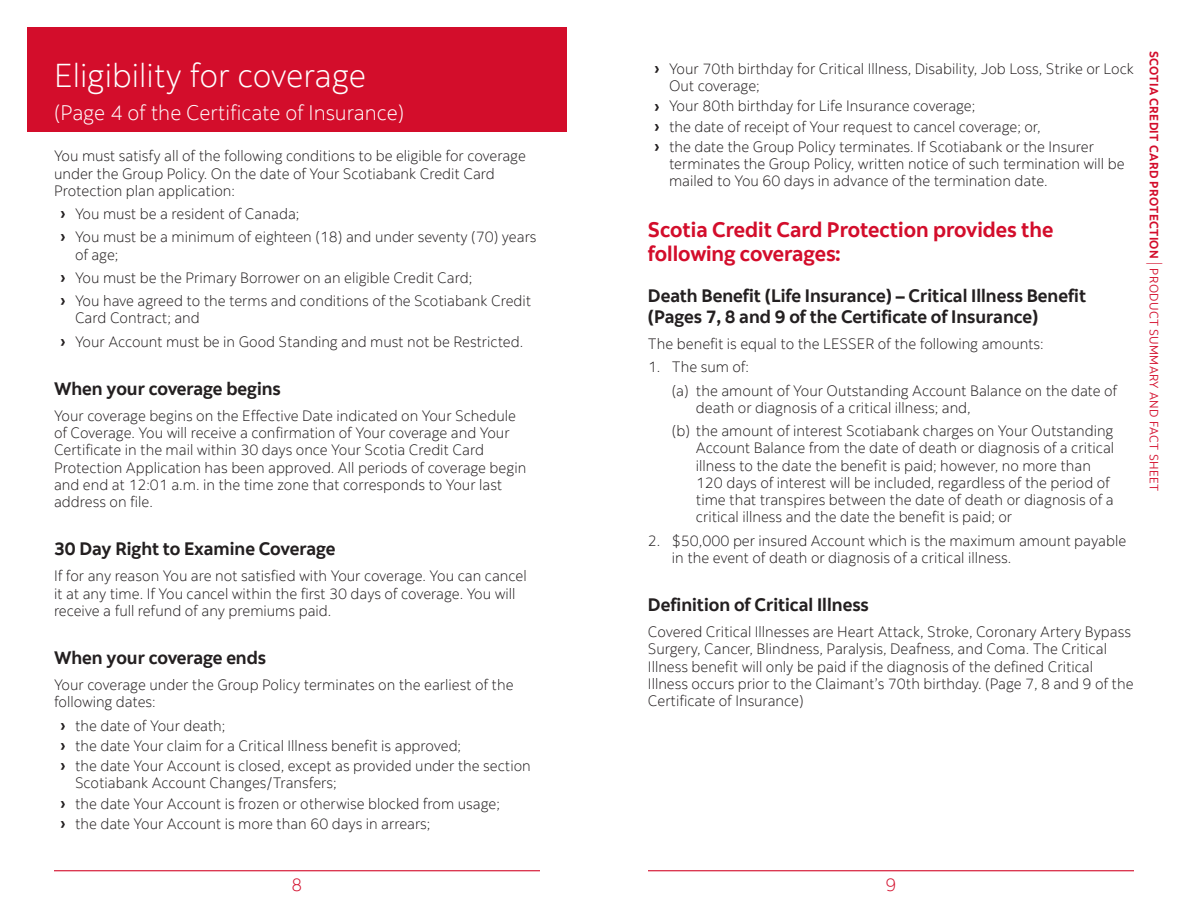
<style>
.page{position:relative;width:1188px;height:918px;background:#fff}
.page>*{position:absolute;margin:0;border:0;box-sizing:border-box;transform-origin:0 0}
.t1{font:300 33px "Scotia";color:#fff}
.t2{font:700 21px/24px "Scotia";color:#d30d2b}
.t3{font:300 21px "Scotia";color:#fff}
.t4{font:700 18px/21px "Scotia";color:#231f20}
.t5{font:300 18px "Scotia";color:#d30d2b}
.t6{font:300 15px/17.2px "Scotia";color:#231f20}
.t7{font:700 12px "Scotia";letter-spacing:.03em;color:#d30d2b}
.s1{font-family:"Gilroy";font-weight:700;font-size:18px}
.s2{font-weight:300;font-size:16.8px}
.s3{font-weight:400}
</style>
<div class="page">
<hr style="left:54px;top:870px;width:486px;height:1px;background:#d30d2b">
<hr style="left:648px;top:870px;width:486px;height:1px;background:#d30d2b">
<div style="left:27px;top:27px;width:540px;height:105px;background:#d30d2b"></div>
<h1 class="t1" style="left:54px;top:57px;width:314px">Eligibility for coverage</h1>
<h2 class="t3" style="left:54px;top:101px;width:352px">(Page 4 of the Certificate of Insurance)</h2>
<p class="t6" style="left:54px;top:148px;width:473px">You must satisfy all of the following conditions to be eligible for coverage under the Group Policy. On the date of Your Scotiabank Credit Card<br>Protection plan application:</p>
<p class="t6" style="left:60px;top:203px;width:478px;line-height:23.2px"><span class="s1">›</span> You must be a resident of Canada;<br><span class="s1">›</span> You must be a minimum of eighteen (18) and under seventy (70) years</p>
<p class="t6" style="left:60px;top:243px;width:473px;line-height:23.2px;text-indent:15px">of age;<br><span class="s1">›</span> You must be the Primary Borrower on an eligible Credit Card;<br><span class="s1">›</span> You have agreed to the terms and conditions of the Scotiabank Credit</p>
<p class="t6" style="left:60px;top:307px;width:465px;line-height:23.2px;text-indent:15px">Card Contract; and<br><span class="s1">›</span> Your Account must be in Good Standing and must not be Restricted.</p>
<p class="t4" style="left:54px;top:378px;width:228px">When your coverage begins</p>
<p class="t6" style="left:54px;top:407px;width:474px">Your coverage begins on the Effective Date indicated on Your Schedule of Coverage. You will receive a confirmation of Your coverage and Your Certificate in the mail within 30 days once Your Scotia Credit Card Protection Application has been approved. All periods of coverage begin and end at 12:01 a.m. in the time zone that corresponds to Your last address on file.</p>
<p class="t4" style="left:54px;top:538px;width:283px">30 Day Right to Examine Coverage</p>
<p class="t6" style="left:54px;top:568px;width:474px">If for any reason You are not satisfied with Your coverage. You can cancel it at any time. If You cancel within the first 30 days of coverage. You will receive a full refund of any premiums paid.</p>
<p class="t4" style="left:54px;top:647px;width:214px">When your coverage ends</p>
<p class="t6" style="left:54px;top:677px;width:461px">Your coverage under the Group Policy terminates on the earliest of the following dates:</p>
<p class="t6" style="left:60px;top:716px;width:472px;line-height:20.2px"><span class="s1">›</span> the date of Your death;<br><span class="s1">›</span> the date Your claim for a Critical Illness benefit is approved;<br><span class="s1">›</span> the date Your Account is closed, except as provided under the section</p>
<p class="t6" style="left:60px;top:773px;width:441px;line-height:20.2px;text-indent:15px">Scotiabank Account Changes/Transfers;<br><span class="s1">›</span> the date Your Account is frozen or otherwise blocked from usage; <span class="s1">›</span> the date Your Account is more than 60 days in arrears;</p>
<p class="t6" style="left:669px;top:60px;width:466px;text-indent:-15px"><span class="s1">›</span> Your 70th birthday for Critical Illness, Disability, Job Loss, Strike or Lock<br>Out coverage;</p>
<p class="t6" style="left:654px;top:96px;width:441px;line-height:20.2px"><span class="s1">›</span> Your 80th birthday for Life Insurance coverage;<br><span class="s1">›</span> the date of receipt of Your request to cancel coverage; or,<br><span class="s1">›</span> the date the Group Policy terminates. If Scotiabank or the Insurer</p>
<p class="t6" style="left:669px;top:156px;width:457px">terminates the Group Policy, written notice of such termination will be mailed to You 60 days in advance of the termination date.</p>
<h2 class="t2" style="left:648px;top:218px;width:407px">Scotia Credit Card Protection provides the following coverages:</h2>
<p class="t4" style="left:648px;top:285px;width:440px">Death Benefit (Life Insurance) – Critical Illness Benefit (Pages 7, 8 and 9 of the Certificate of Insurance)</p>
<p class="t6" style="left:648px;top:336px;width:397px">The benefit is equal to the LESSER of the following amounts:</p>
<p class="t6" style="left:672px;top:356px;width:447px;line-height:23.2px;text-indent:-24px">1. The sum of:<br>(a) the amount of Your Outstanding Account Balance on the date of</p>
<p class="t6" style="left:672px;top:396px;width:443px;line-height:23.2px;text-indent:24px">death or diagnosis of a critical illness; and,<br>(b) the amount of interest Scotiabank charges on Your Outstanding</p>
<p class="t6" style="left:696px;top:440px;width:420px">Account Balance from the date of death or diagnosis of a critical illness to the date the benefit is paid; however, no more than 120 days of interest will be included, regardless of the period of time that transpires between the date of death or diagnosis of a critical illness and the date the benefit is paid; or</p>
<p class="t6" style="left:672px;top:532px;width:456px;text-indent:-24px">2. $50,000 per insured Account which is the maximum amount payable in the event of death or diagnosis of a critical illness.</p>
<p class="t4" style="left:648px;top:594px;width:222px">Definition of Critical Illness</p>
<p class="t6" style="left:648px;top:624px;width:487px">Covered Critical Illnesses are Heart Attack, Stroke, Coronary Artery Bypass Surgery, Cancer, Blindness, Paralysis, Deafness, and Coma. The Critical Illness benefit will only be paid if the diagnosis of the defined Critical Illness occurs prior to the Claimant’s 70th birthday. (Page 7, 8 and 9 of the Certificate of Insurance)</p>
<p class="t7" style="left:1161px;top:51px;width:442px;rotate:90deg">SCOTIA CREDIT CARD PROTECTION <span class="s2">|</span> <span class="s3">PRODUCT SUMMARY AND FACT SHEET</span></p>
<p class="t5" style="left:292px;top:874px;width:12px">8</p>
<p class="t5" style="left:886px;top:874px;width:12px">9</p>
</div>
